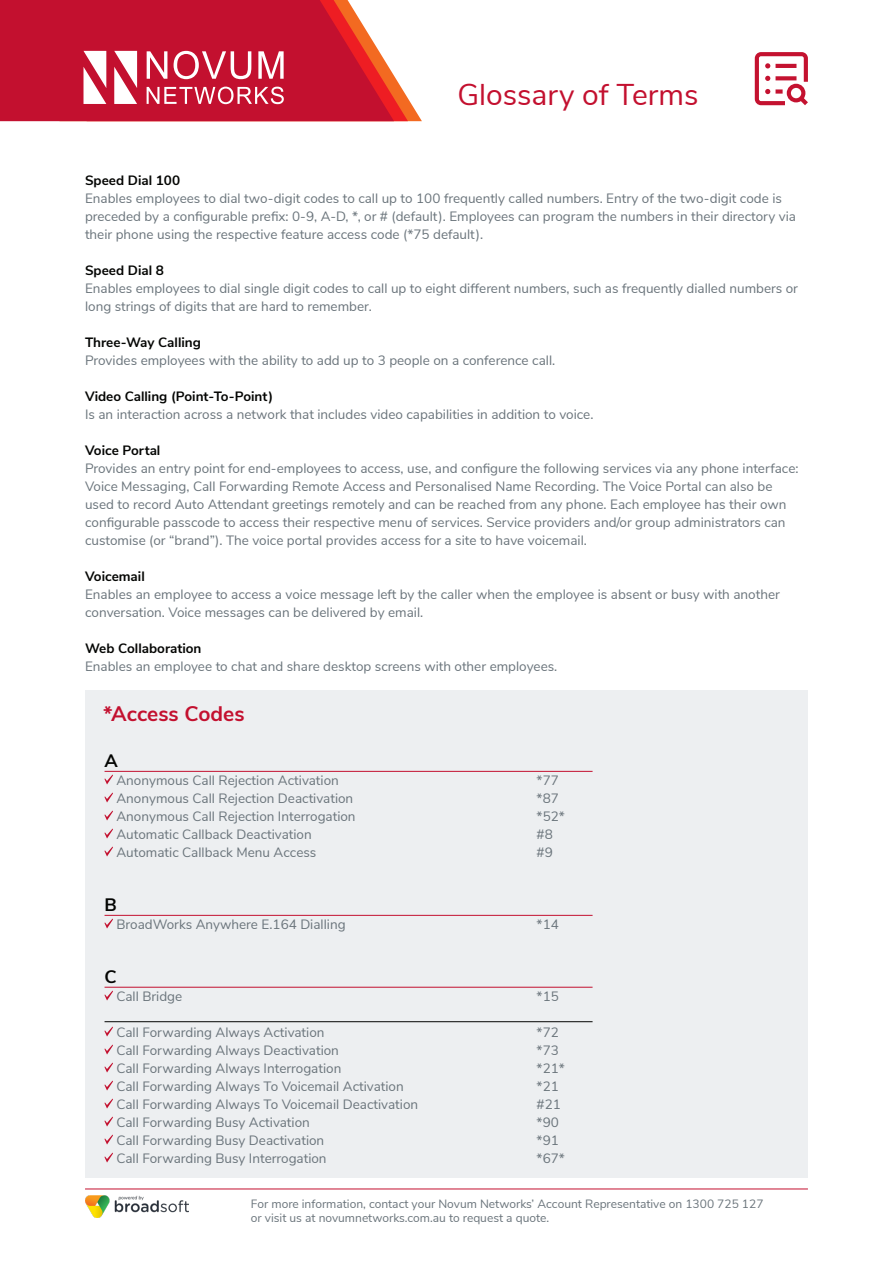
<style>
.page{position:relative;width:893px;height:1263px;background:#fff}
.page>*{position:absolute;margin:0;border:0;box-sizing:border-box;transform-origin:0 0}
.t1{font:30px "Nunito Sans";color:#c3102f}
.t2{font:700 21px "Nunito Sans";color:#c3102f}
.t3{font:700 18px "Nunito Sans";color:#040503}
.t4{font:13.5px/18px "Nunito Sans";color:#6a747b}
.t5{font:700 13.5px "Nunito Sans";color:#040503}
.t6{font:12px "Nunito Sans";color:#6a747b}
</style>
<div class="page">
<div style="left:85px;top:690px;width:723px;height:488px;background:#edeff1"></div>
<div style="left:0;top:0;width:60px;height:121px;background:#c3102f"></div>
<svg style="left:60px;top:0;width:362px;height:121px"></svg>
<img style="left:85px;top:1195px;width:103px;height:23px">
<hr style="left:85px;top:1189px;width:723px;height:1px;background:#c3102f">
<svg style="left:755px;top:52px;width:53px;height:53px"></svg>
<svg style="left:105px;top:774px;width:8px;height:10px"></svg>
<svg style="left:105px;top:792px;width:8px;height:10px"></svg>
<svg style="left:105px;top:810px;width:8px;height:10px"></svg>
<svg style="left:105px;top:828px;width:8px;height:10px"></svg>
<svg style="left:105px;top:846px;width:8px;height:10px"></svg>
<svg style="left:105px;top:918px;width:8px;height:10px"></svg>
<svg style="left:105px;top:990px;width:8px;height:10px"></svg>
<svg style="left:105px;top:1026px;width:8px;height:10px"></svg>
<svg style="left:105px;top:1044px;width:8px;height:10px"></svg>
<svg style="left:105px;top:1062px;width:8px;height:10px"></svg>
<svg style="left:105px;top:1080px;width:8px;height:10px"></svg>
<svg style="left:105px;top:1098px;width:8px;height:10px"></svg>
<svg style="left:105px;top:1116px;width:8px;height:10px"></svg>
<svg style="left:105px;top:1134px;width:8px;height:10px"></svg>
<svg style="left:105px;top:1152px;width:8px;height:10px"></svg>
<hr style="left:105px;top:771px;width:488px;height:1px;background:#c3102f">
<hr style="left:105px;top:987px;width:488px;height:1px;background:#c3102f">
<hr style="left:105px;top:915px;width:488px;height:1px;background:#c3102f">
<hr style="left:105px;top:1021px;width:488px;height:1px;background:#040503">
<p class="t1" style="left:457px;top:73px;width:242px">Glossary of Terms</p>
<p class="t5" style="left:85px;top:170px;width:97px">Speed Dial 100</p>
<p class="t4" style="left:85px;top:188px;width:713px">Enables employees to dial two-digit codes to call up to 100 frequently called numbers. Entry of the two-digit code is preceded by a configurable prefix: 0-9, A-D, *, or # (default). Employees can program the numbers in their directory via their phone using the respective feature access code (*75 default).</p>
<p class="t5" style="left:85px;top:260px;width:80px">Speed Dial 8</p>
<p class="t4" style="left:85px;top:278px;width:714px">Enables employees to dial single digit codes to call up to eight different numbers, such as frequently dialled numbers or long strings of digits that are hard to remember.</p>
<p class="t5" style="left:85px;top:332px;width:117px">Three-Way Calling</p>
<p class="t4" style="left:85px;top:350px;width:472px">Provides employees with the ability to add up to 3 people on a conference call.</p>
<p class="t5" style="left:85px;top:386px;width:190px">Video Calling (Point-To-Point)</p>
<p class="t4" style="left:85px;top:404px;width:510px">Is an interaction across a network that includes video capabilities in addition to voice.</p>
<p class="t5" style="left:85px;top:440px;width:77px">Voice Portal</p>
<p class="t4" style="left:85px;top:458px;width:715px">Provides an entry point for end-employees to access, use, and configure the following services via any phone interface:<br>Voice Messaging, Call Forwarding Remote Access and Personalised Name Recording. The Voice Portal can also be used to record Auto Attendant greetings remotely and can be reached from any phone. Each employee has their own configurable passcode to access their respective menu of services. Service providers and/or group administrators can customise (or “brand”). The voice portal provides access for a site to have voicemail.</p>
<p class="t5" style="left:85px;top:566px;width:61px">Voicemail</p>
<p class="t4" style="left:85px;top:584px;width:696px">Enables an employee to access a voice message left by the caller when the employee is absent or busy with another conversation. Voice messages can be delivered by email.</p>
<p class="t5" style="left:85px;top:638px;width:118px">Web Collaboration</p>
<p class="t4" style="left:85px;top:656px;width:474px">Enables an employee to chat and share desktop screens with other employees.</p>
<p class="t2" style="left:103px;top:698px;width:143px">*Access Codes</p>
<p class="t3" style="left:105px;top:747px;width:15px">A</p>
<p class="t4" style="left:116px;top:770px;width:224px">Anonymous Call Rejection Activation</p>
<p class="t4" style="left:537px;top:770px;width:24px">*77</p>
<p class="t4" style="left:116px;top:788px;width:238px">Anonymous Call Rejection Deactivation</p>
<p class="t4" style="left:537px;top:788px;width:24px">*87</p>
<p class="t4" style="left:116px;top:806px;width:241px">Anonymous Call Rejection Interrogation</p>
<p class="t4" style="left:537px;top:806px;width:30px">*52*</p>
<p class="t4" style="left:116px;top:824px;width:197px">Automatic Callback Deactivation</p>
<p class="t4" style="left:537px;top:824px;width:18px">#8</p>
<p class="t4" style="left:116px;top:842px;width:201px">Automatic Callback Menu Access</p>
<p class="t4" style="left:537px;top:842px;width:18px">#9</p>
<p class="t3" style="left:105px;top:891px;width:14px">B</p>
<p class="t4" style="left:116px;top:914px;width:231px">BroadWorks Anywhere E.164 Dialling</p>
<p class="t4" style="left:537px;top:914px;width:24px">*14</p>
<p class="t3" style="left:105px;top:963px;width:14px">C</p>
<p class="t4" style="left:116px;top:986px;width:67px">Call Bridge</p>
<p class="t4" style="left:537px;top:986px;width:24px">*15</p>
<p class="t4" style="left:116px;top:1022px;width:210px">Call Forwarding Always Activation</p>
<p class="t4" style="left:537px;top:1022px;width:24px">*72</p>
<p class="t4" style="left:116px;top:1040px;width:224px">Call Forwarding Always Deactivation</p>
<p class="t4" style="left:537px;top:1040px;width:24px">*73</p>
<p class="t4" style="left:116px;top:1058px;width:226px">Call Forwarding Always Interrogation</p>
<p class="t4" style="left:537px;top:1058px;width:30px">*21*</p>
<p class="t4" style="left:116px;top:1076px;width:289px">Call Forwarding Always To Voicemail Activation</p>
<p class="t4" style="left:537px;top:1076px;width:24px">*21</p>
<p class="t4" style="left:116px;top:1094px;width:303px">Call Forwarding Always To Voicemail Deactivation</p>
<p class="t4" style="left:537px;top:1094px;width:26px">#21</p>
<p class="t4" style="left:116px;top:1112px;width:195px">Call Forwarding Busy Activation</p>
<p class="t4" style="left:537px;top:1112px;width:24px">*90</p>
<p class="t4" style="left:116px;top:1130px;width:209px">Call Forwarding Busy Deactivation</p>
<p class="t4" style="left:537px;top:1130px;width:24px">*91</p>
<p class="t4" style="left:116px;top:1148px;width:212px">Call Forwarding Busy Interrogation</p>
<p class="t4" style="left:537px;top:1148px;width:30px">*67*</p>
<p class="t6" style="left:251px;top:1195px;width:514px">For more information, contact your Novum Networks’ Account Representative on 1300 725 127</p>
<p class="t6" style="left:251px;top:1209px;width:300px">or visit us at novumnetworks.com.au to request a quote.</p>
</div>
